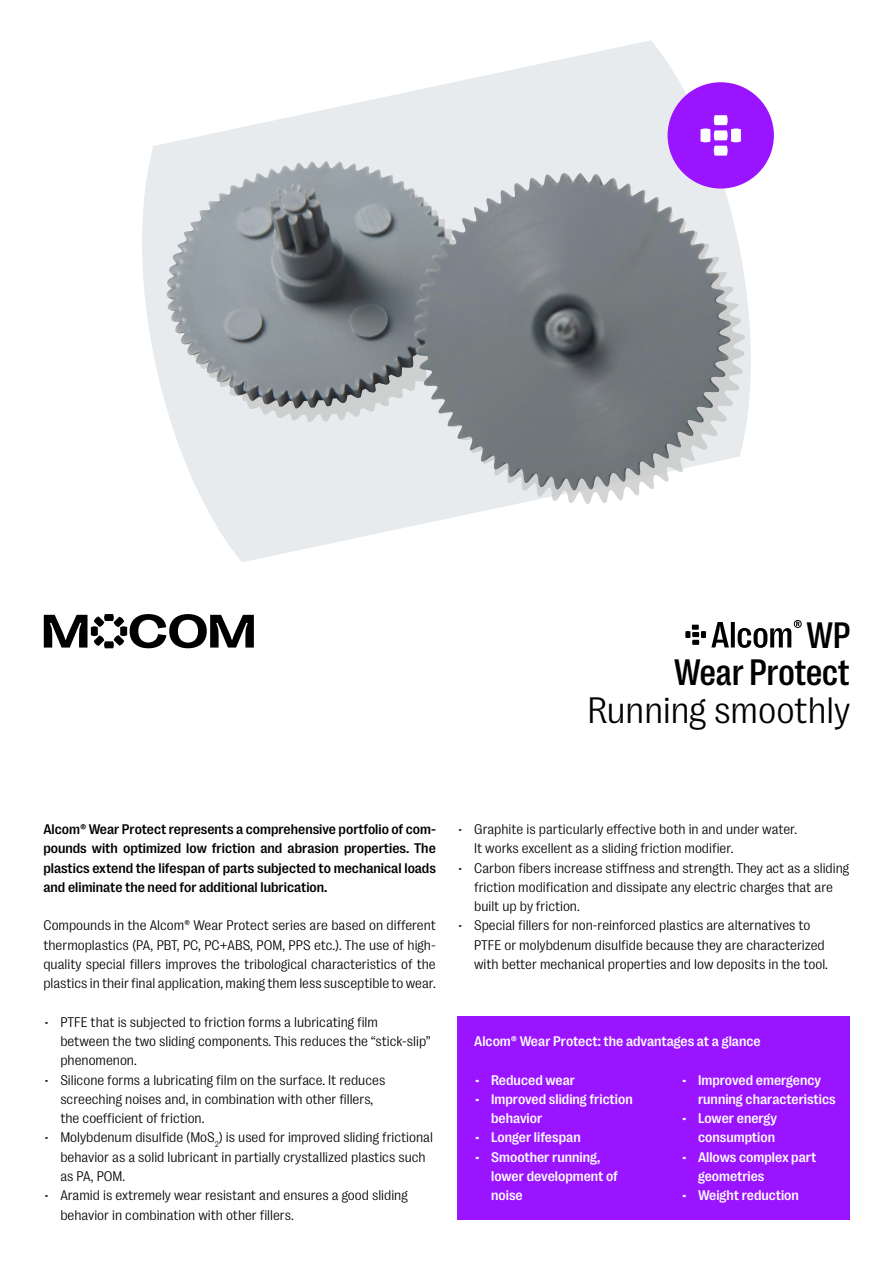
<style>
.page{position:relative;width:893px;height:1263px;background:#fff}
.page>*{position:absolute;margin:0;border:0;box-sizing:border-box;transform-origin:0 0}
.t1{font:300 37.5px "Granula";color:#000}
.t2{font:500 37.5px/37.5px "Granula Compact";letter-spacing:-.005em;color:#000;text-align:right}
.t3{font:300 14.25px/19.4px "Granula";color:#000}
.t4{font:500 14.25px/19.4px "Granula";color:#fff}
.t5{font:500 14.25px/19.4px "Granula";color:#000;text-align:justify}
</style>
<div class="page">
<svg style="left:685px;top:620px;width:117px;height:28px"></svg>
<div style="left:457px;top:1016px;width:393px;height:203px;background:#9b14ff"></div>
<svg style="left:44px;top:614px;width:210px;height:34px"></svg>
<svg style="left:142px;top:40px;width:610px;height:522px"></svg>
<div style="left:668px;top:82px;width:106px;height:107px;background:#9b14ff;border-radius:50%"></div>
<svg style="left:700px;top:115px;width:41px;height:41px"></svg>
<div style="left:180px;top:174px;width:565px;height:330px;background:#c6c6c6;opacity:.75"></div>
<img style="left:166px;top:161px;width:236px;height:248px">
<h1 class="t2" style="left:674px;top:616px;width:177px">WP<br>Wear Protect</h1>
<h1 class="t1" style="left:587px;top:690px;width:264px">Running smoothly</h1>
<p class="t5" style="left:43px;top:819px;width:394px">Alcom® Wear Protect represents a comprehensive portfolio of com&shy;pounds with optimized low friction and abrasion properties. The plastics extend the lifespan of parts subjected to mechanical loads and eliminate the need for additional lubrication.</p>
<p class="t3" style="left:43px;top:916px;width:394px;text-align:justify">Compounds in the Alcom® Wear Protect series are based on different thermoplastics (PA, PBT, PC, PC+ABS, POM, PPS etc.). The use of high&shy;quality special fillers improves the tribological characteristics of the plastics in their final application, making them less susceptible to wear.</p>
<p class="t3" style="left:60px;top:1012px;width:372px;text-indent:-17px">• PTFE that is subjected to friction forms a lubricating film<br>between the two sliding components. This reduces the “stick-slip” phenomenon.</p>
<p class="t3" style="left:60px;top:1070px;width:326px;text-indent:-17px">• Silicone forms a lubricating film on the surface. It reduces screeching noises and, in combination with other fillers, the coefficient of friction.</p>
<p class="t3" style="left:60px;top:1128px;width:374px;text-indent:-17px">• Molybdenum disulfide (MoS<sub>2</sub>) is used for improved sliding frictional behavior as a solid lubricant in partially crystallized plastics such as PA, POM.</p>
<p class="t3" style="left:60px;top:1186px;width:349px;text-indent:-17px">• Aramid is extremely wear resistant and ensures a good sliding behavior in combination with other fillers.</p>
<p class="t3" style="left:474px;top:819px;width:325px;text-indent:-17px">• Graphite is particularly effective both in and under water.<br>It works excellent as a sliding friction modifier.</p>
<p class="t3" style="left:474px;top:858px;width:377px;text-indent:-17px">• Carbon fibers increase stiffness and strength. They act as a sliding friction modification and dissipate any electric charges that are built up by friction.</p>
<p class="t3" style="left:474px;top:916px;width:355px;text-indent:-17px">• Special fillers for non-reinforced plastics are alternatives to<br>PTFE or molybdenum disulfide because they are characterized with better mechanical properties and low deposits in the tool.</p>
<p class="t4" style="left:474px;top:1031px;width:288px">Alcom® Wear Protect: the advantages at a glance</p>
<p class="t4" style="left:474px;top:1070px;width:103px">• Reduced wear</p>
<p class="t4" style="left:491px;top:1089px;width:143px;text-indent:-17px">• Improved sliding friction behavior</p>
<p class="t4" style="left:474px;top:1128px;width:108px">• Longer lifespan</p>
<p class="t4" style="left:491px;top:1147px;width:128px;text-indent:-17px">• Smoother running, lower development of noise</p>
<p class="t4" style="left:698px;top:1070px;width:139px;text-indent:-17px">• Improved emergency running characteristics</p>
<p class="t4" style="left:681px;top:1108px;width:97px;text-align:right">• Lower energy consumption</p>
<p class="t4" style="left:698px;top:1147px;width:120px;text-indent:-17px">• Allows complex part geometries</p>
<p class="t4" style="left:681px;top:1185px;width:119px">• Weight reduction</p>
</div>
